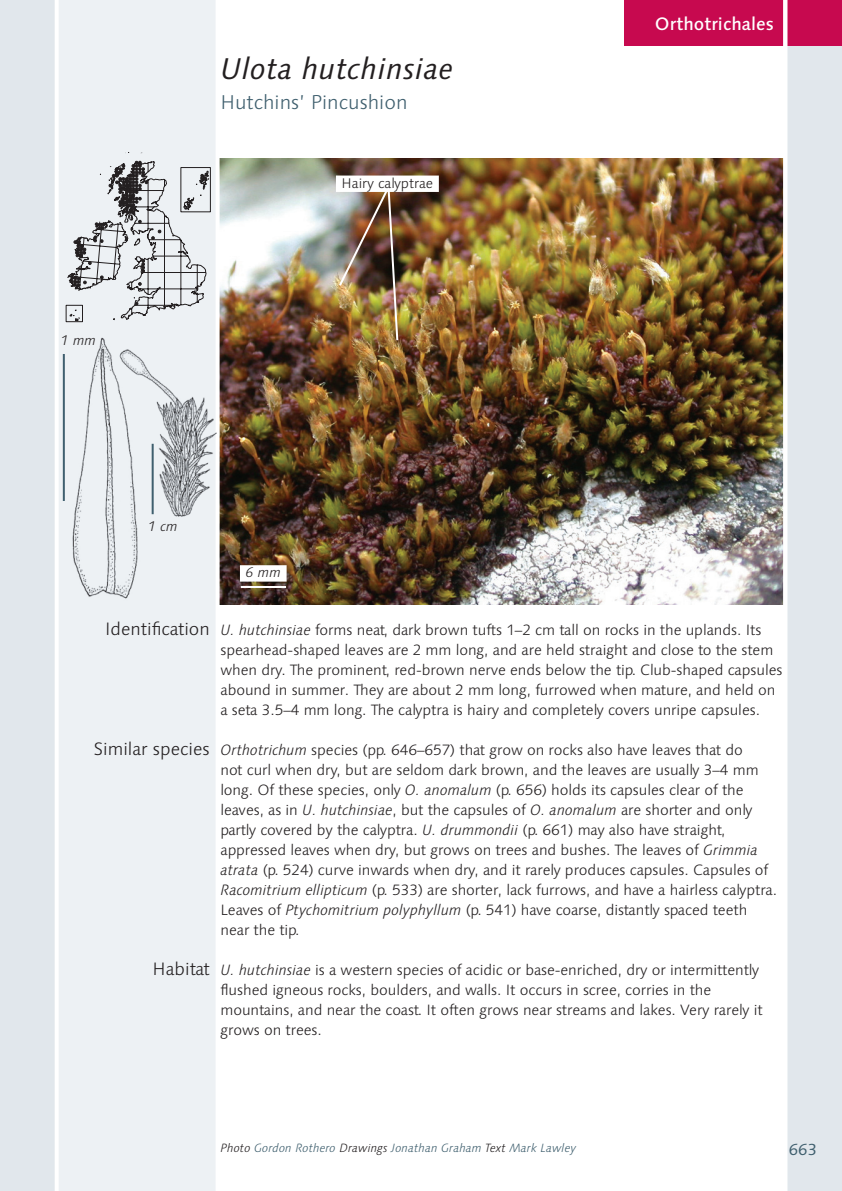
<style>
.page{position:relative;width:842px;height:1191px;background:#fff}
.page>*{position:absolute;margin:0;border:0;box-sizing:border-box;transform-origin:0 0}
.Title_1_Moss_Species{font:italic 30px "Linotype Syntax";letter-spacing:.01em;color:#231f20}
.Title_3_Moss_English{font:300 20px "Linotype Syntax";color:#3f5f6e}
.Text_Subheads_Right{font:300 18px "Linotype Syntax";color:#231f20}
.Title_4_Order_Name{font:500 18px "Linotype Syntax";color:#fff}
.t1{font:16px "Linotype Syntax";color:#3f5f6e}
.Text_Body{font:300 15px/20px "Linotype Syntax";letter-spacing:-.005em;color:#231f20}
.Photo_Annotation_Wit{font:300 14px "Linotype Syntax";color:#231f20}
.Drawing_Scale_Bar{font:italic 300 14px "Linotype Syntax";color:#231f20}
.Photo_Scale_Bar_With{font:italic 300 14px "Linotype Syntax";color:#231f20}
.Text_Credits{font:italic 300 12px "Linotype Syntax";color:#3f5f6e}
.s1{font-style:italic}
.s2{color:#231f20}
</style>
<div class="page">
<img style="left:220px;top:159px;width:563px;height:445px">
<div style="left:785px;top:0;width:57px;height:1191px;background:#e1e7ec"></div>
<div style="left:624px;top:0;width:218px;height:45px;background:#c7094f"></div>
<div style="left:0;top:0;width:218px;height:1191px;background:#edf1f4"></div>
<svg style="left:66px;top:152px;width:144px;height:170px"></svg>
<div style="left:0;top:0;width:57px;height:1191px;background:#e1e7ec"></div>
<hr style="left:241px;top:586px;width:45px;height:2px;background:#fff">
<div style="left:240px;top:565px;width:47px;height:16px;background:#fff"></div>
<hr style="left:55px;top:0;width:4px;height:1191px;background:#fff">
<hr style="left:783px;top:0;width:4px;height:1191px;background:#fff">
<hr style="left:216px;top:0;width:4px;height:1191px;background:#fff">
<div style="left:336px;top:175px;width:103px;height:17px;background:#fff"></div>
<img style="left:337px;top:192px;width:62px;height:150px">
<img style="left:72px;top:337px;width:66px;height:262px">
<hr style="left:63px;top:354px;width:2px;height:147px;background:#3f5f6e">
<img style="left:116px;top:334px;width:106px;height:187px">
<hr style="left:152px;top:444px;width:2px;height:70px;background:#3f5f6e">
<p class="Drawing_Scale_Bar" style="left:61px;top:332px;width:37px">1 mm</p>
<p class="Title_1_Moss_Species" style="left:220px;top:51px;width:234px">Ulota hutchinsiae</p>
<p class="Title_3_Moss_English" style="left:220px;top:90px;width:189px">Hutchins’ Pincushion</p>
<p class="Photo_Annotation_Wit" style="left:342px;top:175px;width:93px">Hairy calyptrae</p>
<p class="Title_4_Order_Name" style="left:655px;top:13px;width:120px">Orthotrichales</p>
<p class="Drawing_Scale_Bar" style="left:148px;top:518px;width:31px">1 cm</p>
<p class="Photo_Scale_Bar_With" style="left:246px;top:564px;width:37px">6 mm</p>
<p class="Text_Subheads_Right" style="left:105px;top:618px;width:106px">Identification</p>
<p class="Text_Subheads_Right" style="left:94px;top:738px;width:117px">Similar species</p>
<p class="Text_Subheads_Right" style="left:153px;top:958px;width:59px">Habitat</p>
<p class="Text_Body" style="left:220px;top:620px;width:564px"><span class="s1">U. hutchinsiae</span> forms neat, dark brown tufts 1–2 cm tall on rocks in the uplands. Its spearhead-shaped leaves are 2 mm long, and are held straight and close to the stem when dry. The prominent, red-brown nerve ends below the tip. Club-shaped capsules abound in summer. They are about 2 mm long, furrowed when mature, and held on a seta 3.5–4 mm long. The calyptra is hairy and completely covers unripe capsules.</p>
<p class="Text_Body" style="left:220px;top:740px;width:558px"><span class="s1">Orthotrichum</span> species (pp. 646–657) that grow on rocks also have leaves that do<br>not curl when dry, but are seldom dark brown, and the leaves are usually 3–4 mm long. Of these species, only <span class="s1">O. anomalum</span> (p. 656) holds its capsules clear of the leaves, as in <span class="s1">U. hutchinsiae</span>, but the capsules of <span class="s1">O. anomalum</span> are shorter and only partly covered by the calyptra. <span class="s1">U. drummondii</span> (p. 661) may also have straight, appressed leaves when dry, but grows on trees and bushes. The leaves of <span class="s1">Grimmia atrata</span> (p. 524) curve inwards when dry, and it rarely produces capsules. Capsules of <span class="s1">Racomitrium ellipticum</span> (p. 533) are shorter, lack furrows, and have a hairless calyptra.<br>Leaves of <span class="s1">Ptychomitrium polyphyllum</span> (p. 541) have coarse, distantly spaced teeth near the tip.</p>
<p class="Text_Body" style="left:220px;top:960px;width:544px"><span class="s1">U. hutchinsiae</span> is a western species of acidic or base-enriched, dry or intermittently flushed igneous rocks, boulders, and walls. It occurs in scree, corries in the mountains, and near the coast. It often grows near streams and lakes. Very rarely it grows on trees.</p>
<p class="Text_Credits" style="left:220px;top:1140px;width:357px"><span class="s2">Photo</span> Gordon Rothero <span class="s2">Drawings</span> Jonathan Graham <span class="s2">Text</span> Mark Lawley</p>
<p class="t1" style="left:789px;top:1139px;width:30px">663</p>
</div>
